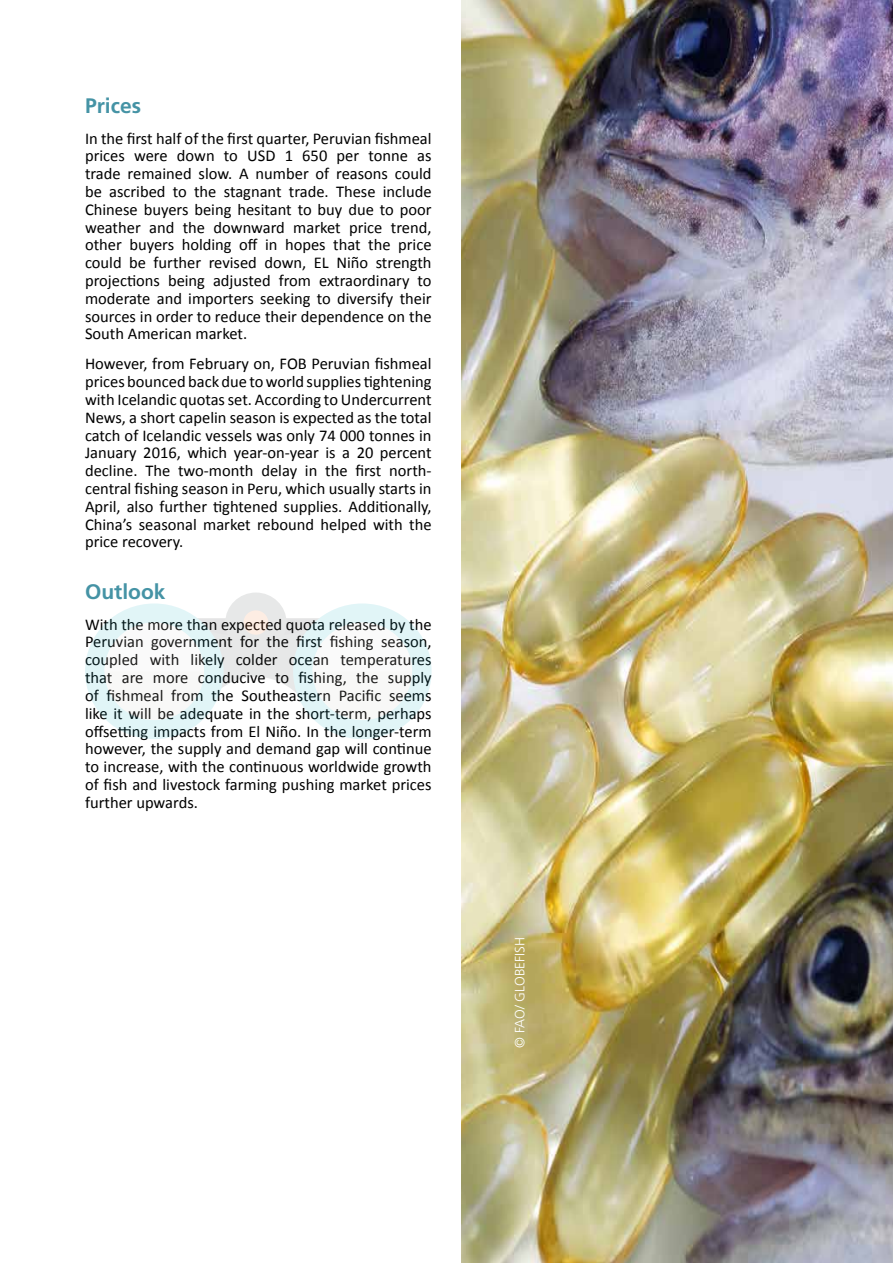
<style>
.page{position:relative;width:893px;height:1263px;background:#fff}
.page>*{position:absolute;margin:0;border:0;box-sizing:border-box;transform-origin:0 0}
.t1{font:700 21px "Frutiger LT Std";color:#4593a5}
.t2{font:16.5px/17.9px "Calibri";color:#000;text-align:justify}
.t3{font:300 13.5px "Frutiger LT Std";color:#fff}
</style>
<div class="page">
<div style="left:159px;top:618px;width:187px;height:48px;background:#e4e4e5;border-radius:13px"></div>
<div style="left:293px;top:603px;width:139px;height:136px;background:#e1f5f7;border-radius:50%"></div>
<div style="left:313px;top:623px;width:99px;height:97px;background:#f8f8f7;border-radius:50%"></div>
<div style="left:225px;top:592px;width:62px;height:61px;background:#e7e8e8;border-radius:50%"></div>
<div style="left:243px;top:610px;width:25px;height:25px;background:#fdede3;border-radius:50%"></div>
<div style="left:85px;top:603px;width:139px;height:136px;background:#e1f5f7;border-radius:50%"></div>
<div style="left:105px;top:623px;width:99px;height:97px;background:#f8f8f7;border-radius:50%"></div>
<svg style="left:105px;top:623px;width:307px;height:81px"></svg>
<img style="left:461px;top:0;width:432px;height:1263px">
<p class="t1" style="left:85px;top:93px;width:58px">Prices</p>
<p class="t2" style="left:85px;top:129px;width:348px">In the first half of the first quarter, Peruvian fishmeal prices were down to USD 1 650 per tonne as trade remained slow. A number of reasons could be ascribed to the stagnant trade. These include Chinese buyers being hesitant to buy due to poor weather and the downward market price trend, other buyers holding off in hopes that the price could be further revised down, EL Niño strength projections being adjusted from extraordinary to moderate and importers seeking to diversify their sources in order to reduce their dependence on the South American market.</p>
<p class="t2" style="left:85px;top:355px;width:348px">However, from February on, FOB Peruvian fishmeal prices bounced back due to world supplies tightening with Icelandic quotas set. According to Undercurrent News, a short capelin season is expected as the total catch of Icelandic vessels was only 74 000 tonnes in January 2016, which year-on-year is a 20 percent decline. The two-month delay in the first north&shy;central fishing season in Peru, which usually starts in April, also further tightened supplies. Additionally, China’s seasonal market rebound helped with the price recovery.</p>
<p class="t1" style="left:85px;top:579px;width:82px">Outlook</p>
<p class="t2" style="left:85px;top:615px;width:348px">With the more than expected quota released by the Peruvian government for the first fishing season, coupled with likely colder ocean temperatures that are more conducive to fishing, the supply of fishmeal from the Southeastern Pacific seems like it will be adequate in the short-term, perhaps offsetting impacts from El Niño. In the longer-term however, the supply and demand gap will continue to increase, with the continuous worldwide growth of fish and livestock farming pushing market prices further upwards.</p>
<p class="t3" style="left:512px;top:1047px;width:112px;rotate:-90deg">© FAO/ GLOBEFISH</p>
</div>
